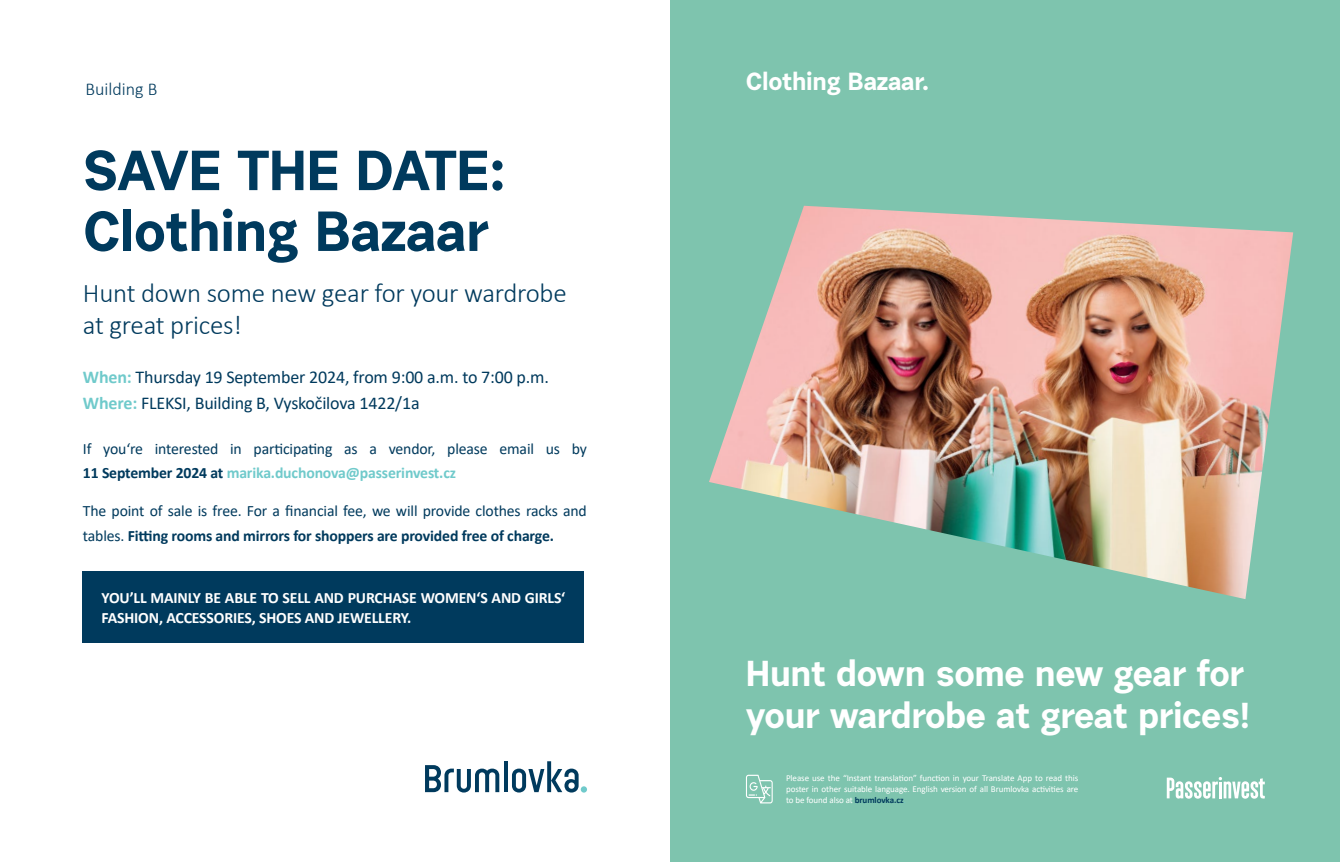
<style>
.page{position:relative;width:1340px;height:862px;background:#fff}
.page>*{position:absolute;margin:0;border:0;box-sizing:border-box;transform-origin:0 0}
.t1{font:700 56.25px/60.8px "Urban Grotesk Re Bo";letter-spacing:-.01em;color:#003a5d}
.t2{font:700 36px/42.8px "Urban Grotesk Re Bo";letter-spacing:-.01em;color:#fff}
.t3{font:300 27px/31.5px "Calibri";letter-spacing:-.01em;color:#003a5d}
.t4{font:700 24.75px "Urban Grotesk Re Bo";letter-spacing:-.01em;color:#fff}
.t5{font:18px/26.3px "Calibri";letter-spacing:-.01em;color:#003a5d}
.t6{font:300 18px "Calibri";color:#003a5d}
.t7{font:15.75px/24.8px "Calibri";letter-spacing:-.01em;color:#003a5d}
.t8{font:700 15.75px/20.2px "Calibri";letter-spacing:-.01em;color:#fff}
.t9{font:9px/10.8px "Calibri";letter-spacing:-.01em;color:#fff;text-align:justify}
.s1{font-weight:700;color:#70cacb}
.s2{font-weight:700}
.s3{font-weight:700;color:#003a5d}
.s4{color:#70cacb}
</style>
<div class="page">
<svg style="left:425px;top:765px;width:74px;height:27px"></svg>
<svg style="left:504px;top:761px;width:3px;height:30px"></svg>
<svg style="left:512px;top:761px;width:66px;height:31px"></svg>
<svg style="left:580px;top:785px;width:7px;height:7px"></svg>
<div style="left:82px;top:571px;width:502px;height:72px;background:#003a5d"></div>
<div style="left:670px;top:0;width:669px;height:861px;background:#7ec4ae"></div>
<svg style="left:746px;top:774px;width:26px;height:29px"></svg>
<svg style="left:1166px;top:777px;width:98px;height:21px"></svg>
<img style="left:709px;top:206px;width:584px;height:392px">
<p class="t6" style="left:85px;top:78px;width:73px">Building B</p>
<h1 class="t1" style="left:83px;top:139px;width:424px">SAVE THE DATE:<br>Clothing Bazaar</h1>
<h3 class="t3" style="left:83px;top:277px;width:485px">Hunt down some new gear for your wardrobe at great prices!</h3>
<p class="t5" style="left:83px;top:363px;width:467px"><span class="s1">When:</span> Thursday 19 September 2024, from 9:00 a.m. to 7:00 p.m.<br><span class="s1">Where:</span> FLEKSI, Building B, Vyskočilova 1422/1a</p>
<p class="t7" style="left:83px;top:435px;width:505px">If you‘re interested in participating as a vendor, please email us by<br><span class="s2">11 September 2024 at</span> <span class="s1">marika.duchonova@passerinvest.cz</span></p>
<p class="t7" style="left:83px;top:497px;width:505px">The point of sale is free. For a financial fee, we will provide clothes racks and tables. <span class="s2">Fitting rooms and mirrors for shoppers are provided free of charge.</span></p>
<p class="t8" style="left:102px;top:587px;width:465px">YOU’LL MAINLY BE ABLE TO SELL AND PURCHASE WOMEN‘S AND GIRLS‘<br>FASHION, ACCESSORIES, SHOES AND JEWELLERY.</p>
<h3 class="t4" style="left:746px;top:66px;width:185px">Clothing Bazaar.</h3>
<h2 class="t2" style="left:746px;top:650px;width:506px">Hunt down some new gear for your wardrobe at great prices!</h2>
<p class="t9" style="left:786px;top:772px;width:294px">Please use the “Instant translation” function in your Translate App to read this poster in other suitable language. English version of all Brumlovka activities are to be found also at <span class="s3">brumlovka.cz</span><span class="s4">.</span></p>
</div>
